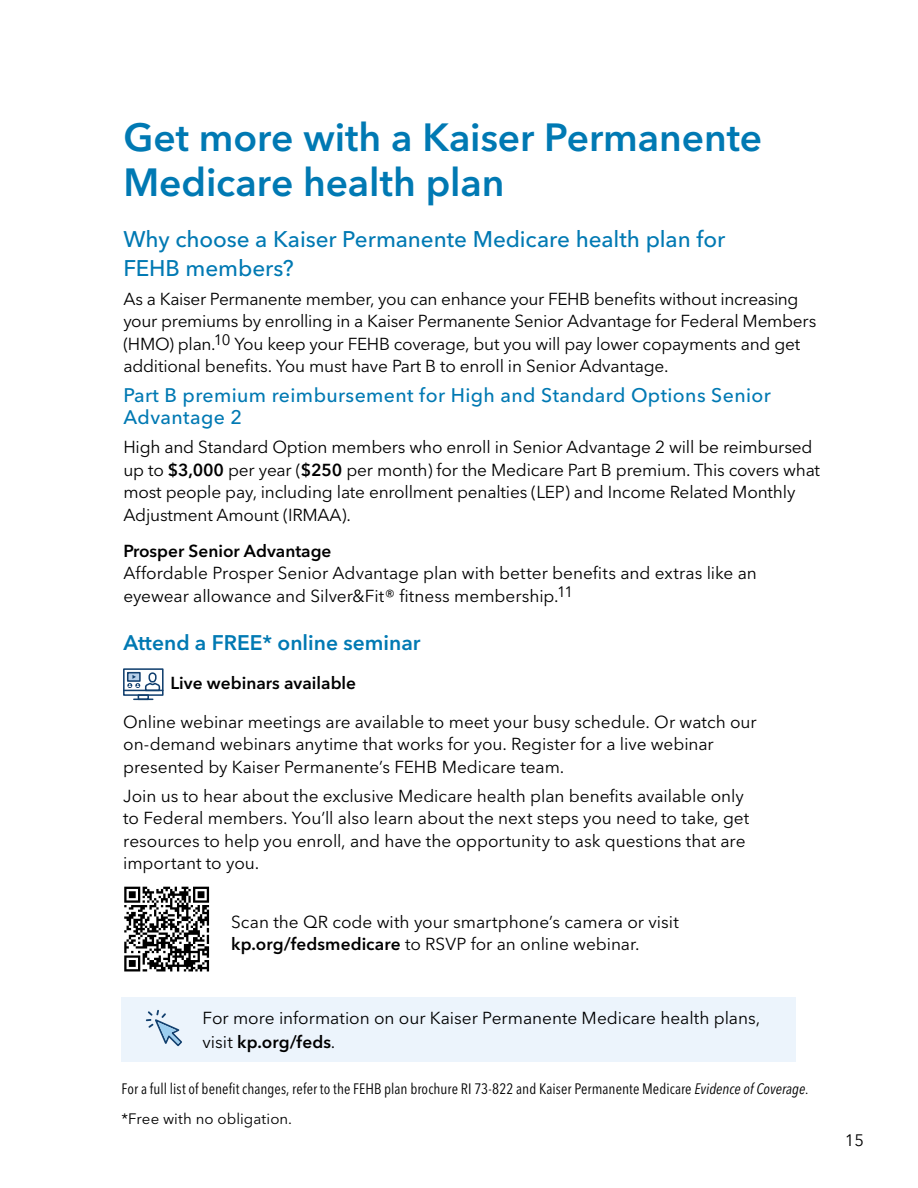
<style>
.page{position:relative;width:918px;height:1188px;background:#fff}
.page>*{position:absolute;margin:0;border:0;box-sizing:border-box;transform-origin:0 0}
.Page_Header_28_30{font:600 39px/45px "Avenir Next LT Pro";letter-spacing:-.005em;color:#0079b3}
.Page_Header_28_30-2{font:500 22.5px/28.5px "Avenir Next LT Pro";letter-spacing:-.005em;color:#0079b3}
.Pagination{font:600 21px "Avenir Next LT Pro";color:#0079b3}
.Pagination-2{font:500 19.5px/22.5px "Avenir Next LT Pro";letter-spacing:.02em;color:#0079b3}
.Body_11_15{font:17.25px/22.5px "Avenir Next LT Pro";letter-spacing:-.005em;color:#000}
.Pagination-3{font:17.25px/22.5px "Avenir Next LT Pro";letter-spacing:-.01em;color:#000}
.Paragraph_Header_2{font:17.25px/24px "Avenir Next LT Pro";letter-spacing:-.005em;color:#000}
.Pagination-4{font:600 17.25px "Avenir Next LT Pro";color:#000}
.t1{font:16.5px "Avenir Next LT Pro";color:#000}
.Footnote_Condensed_1{font:condensed 15px "Avenir Next LT Pro";letter-spacing:.005em;color:#000}
.Footnote_Condensed_1-2{font:15px "Avenir Next LT Pro";letter-spacing:.005em;color:#000}
.s1{font-weight:600}
.s2{font-style:italic}
</style>
<div class="page">
<div style="left:122px;top:997px;width:674px;height:64px;background:#ecf4fc"></div>
<svg style="left:146px;top:1010px;width:36px;height:36px"></svg>
<div style="left:123px;top:668px;width:41px;height:28px;border:2px solid #12406f"></div>
<hr style="left:124px;top:690px;width:39px;height:1px;background:#12406f">
<div style="left:138px;top:694px;width:11px;height:6px;border:2px solid #12406f"></div>
<svg style="left:134px;top:699px;width:19px;height:1px"></svg>
<svg style="left:127px;top:672px;width:34px;height:20px"></svg>
<svg style="left:124px;top:886px;width:86px;height:86px"></svg>
<svg style="left:124px;top:887px;width:85px;height:84px"></svg>
<p class="Page_Header_28_30" style="left:123px;top:115px;width:640px">Get more with a Kaiser Permanente<br>Medicare health plan</p>
<p class="Page_Header_28_30-2" style="left:123px;top:225px;width:603px">Why choose a Kaiser Permanente Medicare health plan for<br>FEHB members?</p>
<p class="Body_11_15" style="left:123px;top:287px;width:695px">As a Kaiser Permanente member, you can enhance your FEHB benefits without increasing your premiums by enrolling in a Kaiser Permanente Senior Advantage for Federal Members (HMO) plan.<sup>10</sup> You keep your FEHB coverage, but you will pay lower copayments and get additional benefits. You must have Part B to enroll in Senior Advantage.</p>
<p class="Pagination-2" style="left:123px;top:383px;width:649px">Part B premium reimbursement for High and Standard Options Senior<br>Advantage 2</p>
<p class="Pagination-3" style="left:123px;top:436px;width:698px">High and Standard Option members who enroll in Senior Advantage 2 will be reimbursed up to <span class="s1">$3,000</span> per year (<span class="s1">$250</span> per month) for the Medicare Part B premium. This covers what most people pay, including late enrollment penalties (LEP) and Income Related Monthly Adjustment Amount (IRMAA).</p>
<p class="Pagination-4" style="left:123px;top:540px;width:210px">Prosper Senior Advantage</p>
<p class="Body_11_15" style="left:123px;top:562px;width:635px">Affordable Prosper Senior Advantage plan with better benefits and extras like an eyewear allowance and Silver&amp;Fit® fitness membership.<sup>11</sup></p>
<p class="Pagination" style="left:123px;top:630px;width:299px">Attend a FREE* online seminar</p>
<p class="Pagination-4" style="left:170px;top:672px;width:187px">Live webinars available</p>
<p class="Body_11_15" style="left:123px;top:710px;width:635px">Online webinar meetings are available to meet your busy schedule. Or watch our on-demand webinars anytime that works for you. Register for a live webinar presented by Kaiser Permanente’s FEHB Medicare team.</p>
<p class="Body_11_15" style="left:123px;top:785px;width:628px">Join us to hear about the exclusive Medicare health plan benefits available only to Federal members. You’ll also learn about the next steps you need to take, get resources to help you enroll, and have the opportunity to ask questions that are important to you.</p>
<p class="Body_11_15" style="left:231px;top:911px;width:449px">Scan the QR code with your smartphone’s camera or visit <span class="s1">kp.org/fedsmedicare</span> to RSVP for an online webinar.</p>
<p class="Paragraph_Header_2" style="left:202px;top:1006px;width:559px">For more information on our Kaiser Permanente Medicare health plans, visit <span class="s1">kp.org/feds</span>.</p>
<p class="Footnote_Condensed_1" style="left:122px;top:1080px;width:688px">For a full list of benefit changes, refer to the FEHB plan brochure RI 73-822 and Kaiser Permanente Medicare <span class="s2">Evidence of Coverage</span>.</p>
<p class="Footnote_Condensed_1-2" style="left:122px;top:1110px;width:172px">*Free with no obligation.</p>
<p class="t1" style="left:845px;top:1131px;width:21px">15</p>
</div>
